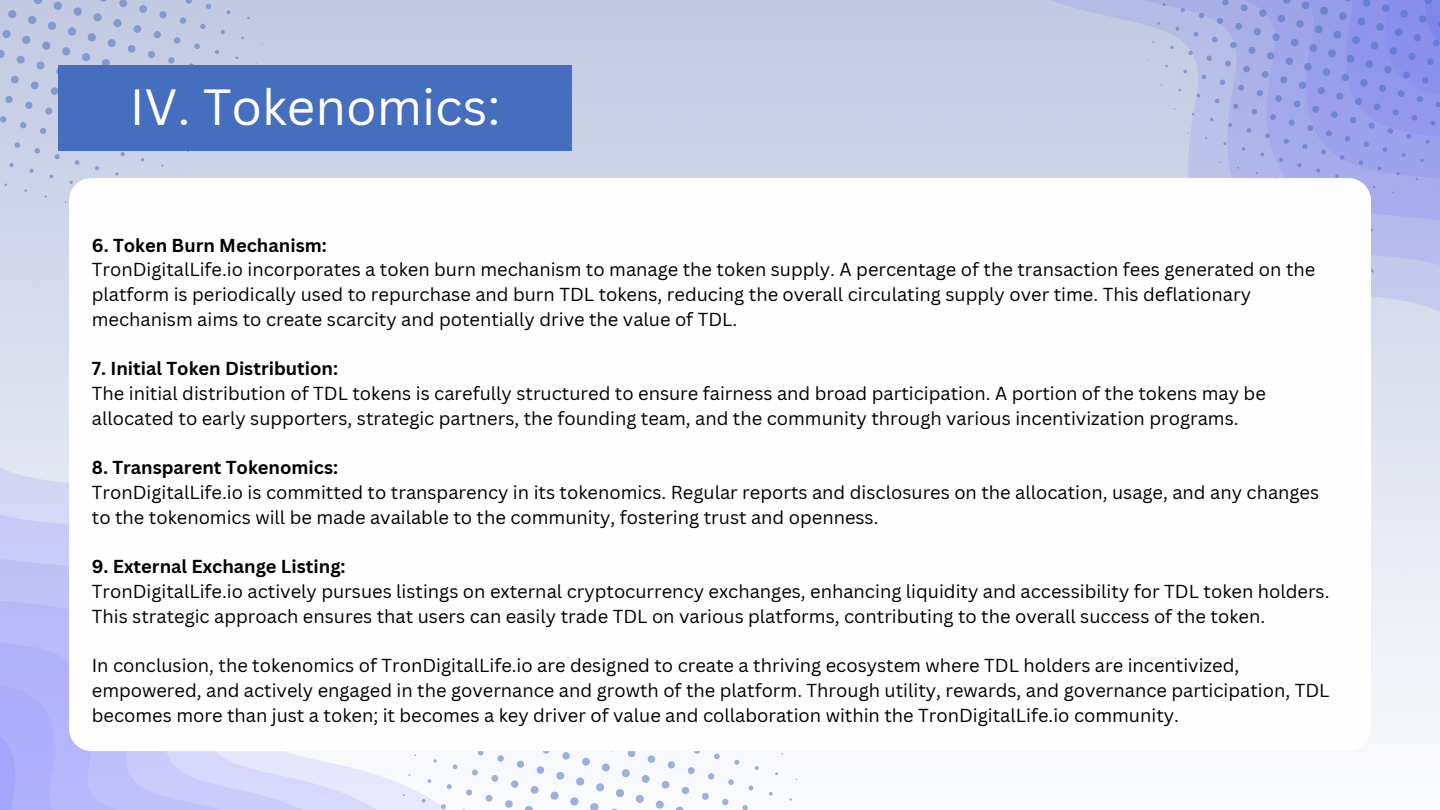
<style>
.page{position:relative;width:1440px;height:810px;background:#fff}
.page>*{position:absolute;margin:0;border:0;box-sizing:border-box;transform-origin:0 0}
.t1{font:49.5px "Canva Sans";color:#fffeff}
.t2{font:18.3px/24.8px "Canva Sans";color:#000}
.t3{font:700 18.3px "Canva Sans";color:#000}
</style>
<div class="page">
<svg style="left:0;top:360px;width:380px;height:450px;background:#e1e4f4"></svg>
<svg style="left:0;top:422px;width:324px;height:388px;background:#dee1f6"></svg>
<svg style="left:0;top:485px;width:260px;height:325px;background:#d1d3f7"></svg>
<svg style="left:0;top:547px;width:195px;height:263px;background:#c4c6f8"></svg>
<svg style="left:0;top:610px;width:131px;height:200px;background:#b3b3fa"></svg>
<svg style="left:924px;top:0;width:516px;height:545px;background:#cfd5e8"></svg>
<svg style="left:988px;top:0;width:452px;height:482px;background:#ced4e8"></svg>
<svg style="left:1053px;top:0;width:387px;height:420px;background:#ccd2e7"></svg>
<svg style="left:1117px;top:0;width:323px;height:357px;background:#ced4e8"></svg>
<div style="left:58px;top:65px;width:514px;height:86px;background:#456ebe"></div>
<svg style="left:1135px;top:0;width:110px;height:178px;background:#bbc2e5"></svg>
<svg style="left:1245px;top:0;width:195px;height:311px;background:#9ea4e8"></svg>
<svg style="left:380px;top:751px;width:439px;height:59px"></svg>
<svg style="left:0;top:0;width:274px;height:216px"></svg>
<div style="left:69px;top:178px;width:1302px;height:573px;background:#fffeff;border-radius:23px"></div>
<p class="t1" style="left:130px;top:72px;width:372px">IV. Tokenomics:</p>
<p class="t3" style="left:92px;top:232px;width:236px">6. Token Burn Mechanism:</p>
<p class="t2" style="left:92px;top:257px;width:1225px">TronDigitalLife.io incorporates a token burn mechanism to manage the token supply. A percentage of the transaction fees generated on the platform is periodically used to repurchase and burn TDL tokens, reducing the overall circulating supply over time. This deflationary mechanism aims to create scarcity and potentially drive the value of TDL.</p>
<p class="t3" style="left:92px;top:356px;width:248px">7. Initial Token Distribution:</p>
<p class="t2" style="left:92px;top:381px;width:1175px">The initial distribution of TDL tokens is carefully structured to ensure fairness and broad participation. A portion of the tokens may be allocated to early supporters, strategic partners, the founding team, and the community through various incentivization programs.</p>
<p class="t3" style="left:92px;top:455px;width:248px">8. Transparent Tokenomics:</p>
<p class="t2" style="left:92px;top:480px;width:1229px">TronDigitalLife.io is committed to transparency in its tokenomics. Regular reports and disclosures on the allocation, usage, and any changes to the tokenomics will be made available to the community, fostering trust and openness.</p>
<p class="t3" style="left:92px;top:554px;width:255px">9. External Exchange Listing:</p>
<p class="t2" style="left:92px;top:579px;width:1239px">TronDigitalLife.io actively pursues listings on external cryptocurrency exchanges, enhancing liquidity and accessibility for TDL token holders.<br>This strategic approach ensures that users can easily trade TDL on various platforms, contributing to the overall success of the token.</p>
<p class="t2" style="left:92px;top:653px;width:1239px">In conclusion, the tokenomics of TronDigitalLife.io are designed to create a thriving ecosystem where TDL holders are incentivized, empowered, and actively engaged in the governance and growth of the platform. Through utility, rewards, and governance participation, TDL becomes more than just a token; it becomes a key driver of value and collaboration within the TronDigitalLife.io community.</p>
</div>
